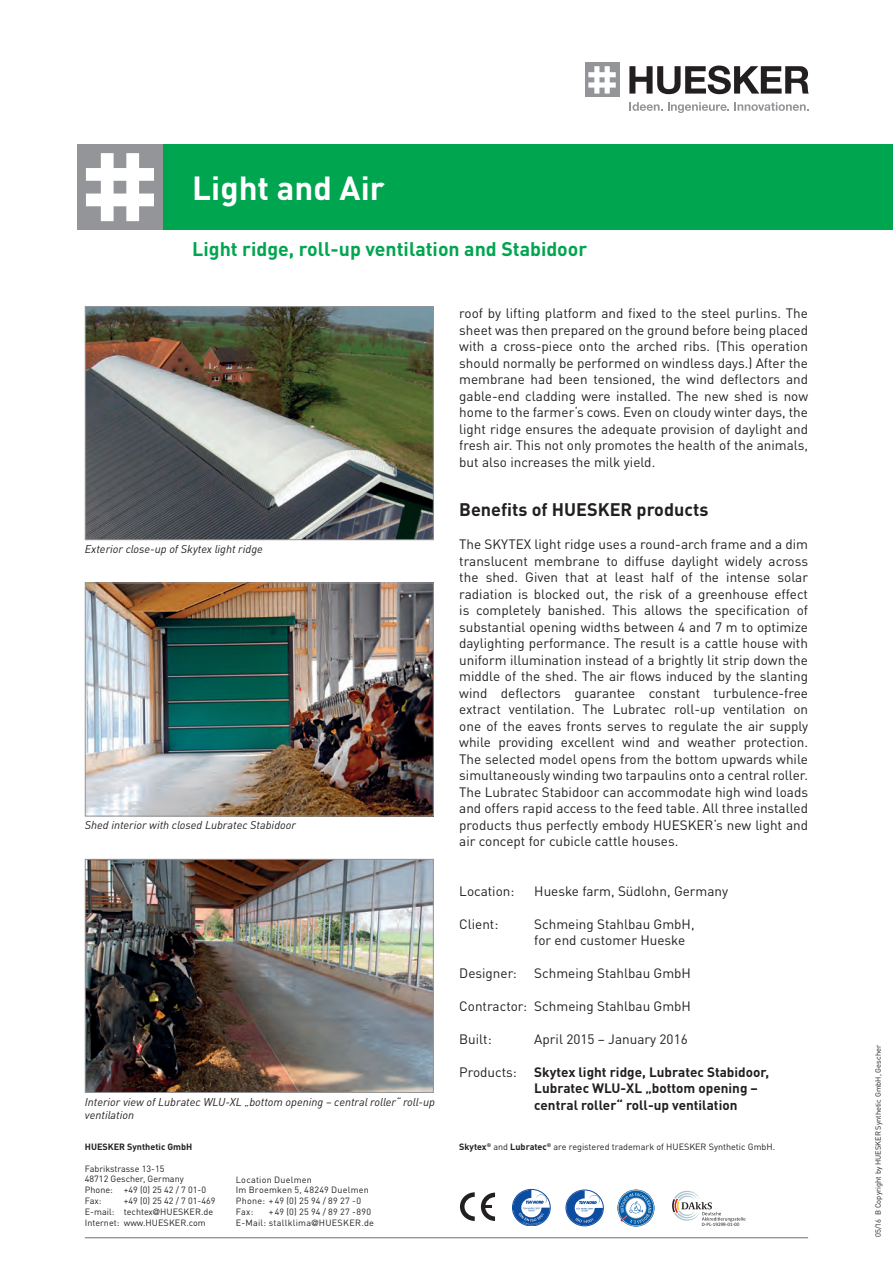
<style>
.page{position:relative;width:893px;height:1263px;background:#fff}
.page>*{position:absolute;margin:0;border:0;box-sizing:border-box;transform-origin:0 0}
.t1{font:700 33px "DINOT";color:#fff}
.t2{font:700 19.5px "DINOT";color:#00a54f}
.t3{font:700 18px "DINOT";color:#231f20}
.t4{font:13.5px/16.5px "DINOT";color:#231f20;text-align:justify}
.t5{font:700 13.5px/16.5px "DINOT";color:#231f20}
.t6{font:italic 11.25px/13.5px "DINOT";color:#231f20}
.t7{font:9px/10.8px "DINOT";color:#231f20}
.t8{font:9px/10.8px "DINOT";letter-spacing:.03em;color:#231f20}
.t9{font:700 9px "DINOT";color:#231f20}
.t10{font:7.5px "DINOT";color:#231f20}
.t11{font:5.1px "Calibri";color:#231f20}
.s1{font-family:"Frutiger";font-weight:300}
.s2{font-family:"Frutiger LT Std";font-weight:300}
.s3{font-weight:700}
</style>
<div class="page">
<hr style="left:85px;top:1237px;width:723px;height:1px;background:#6c6d70">
<div style="left:162px;top:145px;width:730px;height:85px;background:#00a54f"></div>
<div style="left:77px;top:145px;width:85px;height:85px;background:#939598"></div>
<svg style="left:86px;top:153px;width:68px;height:68px"></svg>
<div style="left:585px;top:63px;width:34px;height:34px;background:#939598"></div>
<svg style="left:588px;top:66px;width:27px;height:28px"></svg>
<svg style="left:629px;top:102px;width:179px;height:11px"></svg>
<svg style="left:629px;top:66px;width:179px;height:28px"></svg>
<img style="left:87px;top:308px;width:344px;height:230px">
<div style="left:85px;top:306px;width:348px;height:234px;border:1px solid #939598"></div>
<img style="left:87px;top:585px;width:344px;height:229px">
<div style="left:85px;top:583px;width:348px;height:233px;border:1px solid #939598"></div>
<img style="left:87px;top:861px;width:344px;height:230px">
<div style="left:85px;top:859px;width:348px;height:234px;border:1px solid #939598"></div>
<svg style="left:672px;top:1190px;width:73px;height:31px"></svg>
<div style="left:566px;top:1190px;width:37px;height:36px;border:1px solid #0d4da1;border-radius:50%"></div>
<svg style="left:566px;top:1190px;width:37px;height:35px"></svg>
<div style="left:512px;top:1189px;width:38px;height:37px;border:1px solid #0d4da1;border-radius:50%"></div>
<svg style="left:513px;top:1190px;width:37px;height:35px"></svg>
<svg style="left:460px;top:1192px;width:14px;height:29px"></svg>
<svg style="left:481px;top:1193px;width:14px;height:28px"></svg>
<svg style="left:617px;top:1190px;width:37px;height:36px"></svg>
<h1 class="t1" style="left:192px;top:167px;width:194px">Light and Air</h1>
<h2 class="t2" style="left:192px;top:236px;width:396px">Light ridge, roll-up ventilation and Stabidoor</h2>
<p class="t6" style="left:85px;top:542px;width:179px">Exterior close-up of Skytex light ridge</p>
<p class="t6" style="left:85px;top:818px;width:212px">Shed interior with closed Lubratec Stabidoor</p>
<p class="t6" style="left:85px;top:1095px;width:351px">Interior view of Lubratec WLU-XL „bottom opening – central roller“ roll-up ventilation</p>
<p class="t9" style="left:85px;top:1141px;width:109px">HUESKER Synthetic GmbH</p>
<p class="t7" style="left:85px;top:1163px;width:123px">Fabrikstrasse 13-15<br>48712 Gescher, Germany<br>Phone: +49 (0) 25 42 / 7 01-0<br>Fax:</p>
<p class="t7" style="left:85px;top:1195px;width:132px;text-indent:39px">+49 (0) 25 42 / 7 01-469<br>E-mail: techtex<span class="s1">@</span>HUESKER.de<br>Internet: www.HUESKER.com</p>
<p class="t8" style="left:236px;top:1174px;width:135px">Location Duelmen<br>Im Broemken 5, 48249 Duelmen<br>Phone: + 49 (0) 25 94 / 89 27 -0<br>Fax:</p>
<p class="t8" style="left:236px;top:1206px;width:140px;text-indent:33px">+ 49 (0) 25 94 / 89 27 -890<br>E-Mail: stallklima<span class="s2">@</span>HUESKER.de</p>
<p class="t4" style="left:459px;top:305px;width:350px">roof by lifting platform and fixed to the steel purlins. The sheet was then prepared on the ground before being placed with a cross-piece onto the arched ribs. (This operation should normally be performed on windless days.) After the membrane had been tensioned, the wind deflectors and gable-end cladding were installed. The new shed is now home to the farmer‘s cows. Even on cloudy winter days, the light ridge ensures the adequate provision of daylight and fresh air. This not only promotes the health of the animals, but also increases the milk yield.</p>
<h3 class="t3" style="left:459px;top:498px;width:251px">Benefits of HUESKER products</h3>
<p class="t4" style="left:459px;top:536px;width:350px">The SKYTEX light ridge uses a round-arch frame and a dim translucent membrane to diffuse daylight widely across the shed. Given that at least half of the intense solar radiation is blocked out, the risk of a greenhouse effect is completely banished. This allows the specification of substantial opening widths between 4 and 7 m to optimize daylighting performance. The result is a cattle house with uniform illumination instead of a brightly lit strip down the middle of the shed. The air flows induced by the slanting wind deflectors guarantee constant turbulence-free extract ventilation. The Lubratec roll-up ventilation on one of the eaves fronts serves to regulate the air supply while providing excellent wind and weather protection.<br>The selected model opens from the bottom upwards while simultaneously winding two tarpaulins onto a central roller.<br>The Lubratec Stabidoor can accommodate high wind loads and offers rapid access to the feed table. All three installed products thus perfectly embody HUESKER‘s new light and air concept for cubicle cattle houses.</p>
<p class="t4" style="left:459px;top:882px;width:57px">Location:</p>
<p class="t4" style="left:534px;top:882px;width:195px">Hueske farm, Südlohn, Germany</p>
<p class="t4" style="left:459px;top:915px;width:41px">Client:</p>
<p class="t4" style="left:534px;top:915px;width:162px">Schmeing Stahlbau GmbH, for end customer Hueske</p>
<p class="t4" style="left:459px;top:965px;width:59px">Designer:</p>
<p class="t4" style="left:534px;top:965px;width:158px">Schmeing Stahlbau GmbH</p>
<p class="t4" style="left:459px;top:998px;width:233px">Contractor: Schmeing Stahlbau GmbH</p>
<p class="t4" style="left:459px;top:1031px;width:34px">Built:</p>
<p class="t4" style="left:534px;top:1031px;width:155px">April 2015 – January 2016</p>
<p class="t4" style="left:459px;top:1064px;width:59px">Products:</p>
<p class="t5" style="left:534px;top:1063px;width:236px">Skytex light ridge, Lubratec Stabidoor,<br>Lubratec WLU-XL „bottom opening – central roller“ roll-up ventilation</p>
<p class="t7" style="left:459px;top:1141px;width:317px"><span class="s3">Skytex</span><sup>®</sup> and <span class="s3">Lubratec</span><sup>®</sup> are registered trademark of HUESKER Synthetic GmbH.</p>
<p class="t11" style="left:701px;top:1222px;width:39px">D-PL-19299-01-00</p>
<p class="t10" style="left:873px;top:1237px;width:194px;rotate:-90deg">05/16 B Copyright by HUESKER Synthetic GmbH, Gescher</p>
</div>
